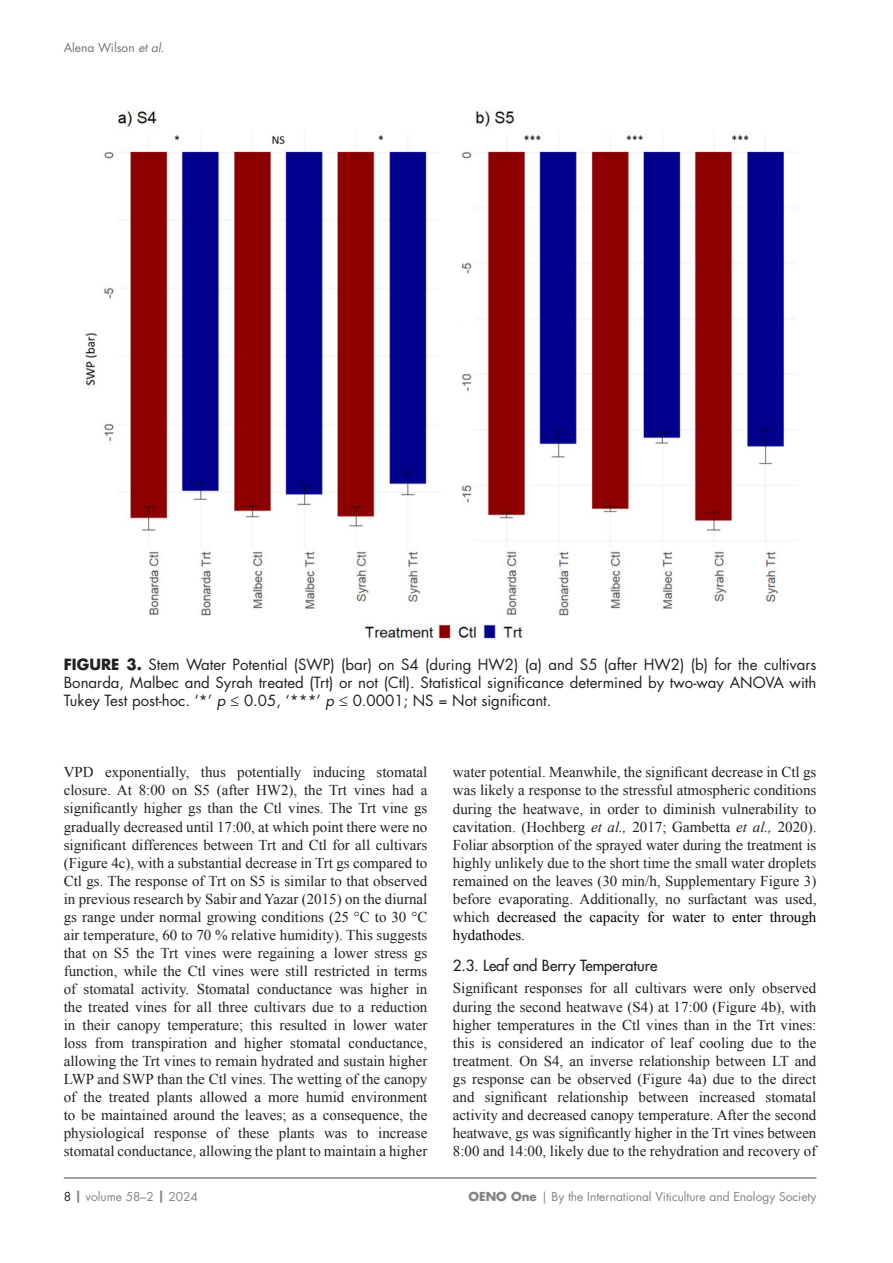
<style>
.page{position:relative;width:893px;height:1263px;background:#fff}
.page>*{position:absolute;margin:0;border:0;box-sizing:border-box;transform-origin:0 0}
.CORPS_texte_courant{font:15px/18px "Times New Roman";color:#231f20;text-align:justify}
.CORPS_FIGURE-Titre5{font:15px/18px "Futura Std";color:#231f20;text-align:justify}
.CORPS_TITRE_3_sous-p{font:500 15px "Futura Std";color:#231f20}
.t1{font:12px "Futura Std";color:#808285}
.t2{font:12px "Futura Std";color:#6b7771}
.s1{font-style:italic}
.s2{font-weight:700}
.s3{color:#000}
.s4{color:#231f20}
</style>
<div class="page">
<hr style="left:64px;top:1177px;width:752px;height:2px;background:#808285">
<img style="left:85px;top:106px;width:711px;height:533px">
<p class="t2" style="left:64px;top:40px;width:102px">Alena Wilson <span class="s1">et al.</span></p>
<p class="CORPS_FIGURE-Titre5" style="left:64px;top:655px;width:754px"><span class="s2">FIGURE 3.</span> Stem Water Potential (SWP) (bar) on S4 (during HW2) (a) and S5 (after HW2) (b) for the cultivars Bonarda, Malbec and Syrah treated (Trt) or not (Ctl). Statistical significance determined by two-way ANOVA with Tukey Test post-hoc. ‘*’ <span class="s1">p</span> ≤ 0.05, ‘***’ <span class="s1">p</span> ≤ 0.0001; NS = Not significant.</p>
<p class="CORPS_texte_courant" style="left:64px;top:763px;width:365px">VPD exponentially, thus potentially inducing stomatal closure. At 8:00 on S5 (after HW2), the Trt vines had a significantly higher gs than the Ctl vines. The Trt vine gs gradually decreased until 17:00, at which point there were no significant differences between Trt and Ctl for all cultivars (Figure 4c), with a substantial decrease in Trt gs compared to Ctl gs. The response of Trt on S5 is similar to that observed in previous research by Sabir and Yazar (2015) on the diurnal gs range under normal growing conditions (25 °C to 30 °C air temperature, 60 to 70 % relative humidity). This suggests that on S5 the Trt vines were regaining a lower stress gs function, while the Ctl vines were still restricted in terms of stomatal activity. Stomatal conductance was higher in the treated vines for all three cultivars due to a reduction in their canopy temperature; this resulted in lower water loss from transpiration and higher stomatal conductance, allowing the Trt vines to remain hydrated and sustain higher LWP and SWP than the Ctl vines. The wetting of the canopy of the treated plants allowed a more humid environment to be maintained around the leaves; as a consequence, the physiological response of these plants was to increase stomatal conductance, allowing the plant to maintain a higher</p>
<p class="CORPS_texte_courant" style="left:453px;top:763px;width:365px">water potential. Meanwhile, the significant decrease in Ctl gs was likely a response to the stressful atmospheric conditions during the heatwave, in order to diminish vulnerability to cavitation. (Hochberg <span class="s1">et al.,</span> 2017; Gambetta <span class="s1">et al.,</span> 2020).<br>Foliar absorption of the sprayed water during the treatment is highly unlikely due to the short time the small water droplets remained on the leaves (30 min/h, Supplementary Figure 3) before evaporating. Additionally, no surfactant was used, which <span class="s3">decreased the capacity for water to enter through hydathodes.</span></p>
<p class="CORPS_TITRE_3_sous-p" style="left:453px;top:956px;width:206px">2.3. Leaf and Berry Temperature</p>
<p class="CORPS_texte_courant" style="left:453px;top:979px;width:365px">Significant responses for all cultivars were only observed during the second heatwave (S4) at 17:00 (Figure 4b), with higher temperatures in the Ctl vines than in the Trt vines: this is considered an indicator of leaf cooling due to the treatment. On S4, an inverse relationship between LT and gs response can be observed (Figure 4a) due to the direct and significant relationship between increased stomatal activity and decreased canopy temperature. After the second heatwave, gs was significantly higher in the Trt vines between 8:00 and 14:00, likely due to the rehydration and recovery of</p>
<p class="t1" style="left:64px;top:1188px;width:136px"><span class="s4">8</span> <span class="s2">|</span> volume 58–2 <span class="s2">|</span> 2024</p>
<p class="t1" style="left:468px;top:1188px;width:349px"><span class="s2">OENO One</span> | By the International Viticulture and Enology Society</p>
</div>
